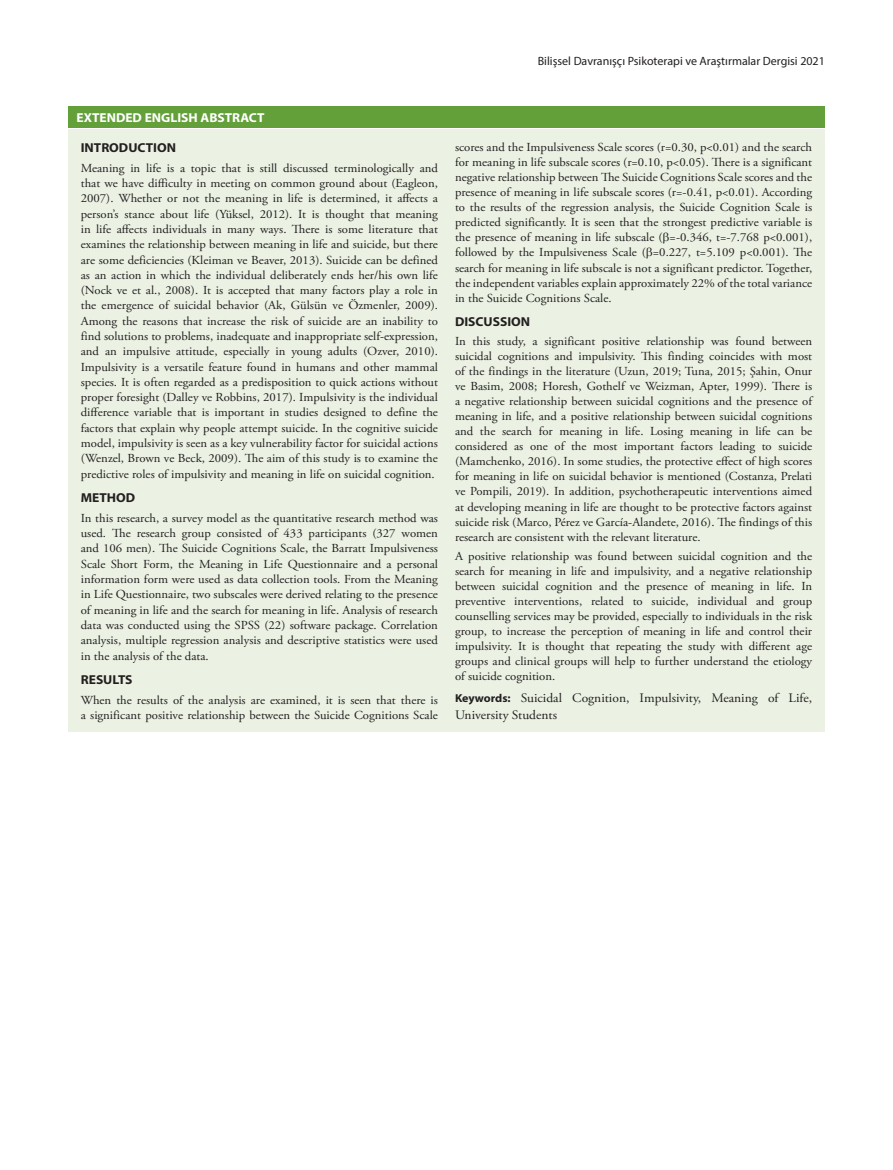
<style>
.page{position:relative;width:893px;height:1170px;background:#fff}
.page>*{position:absolute;margin:0;border:0;box-sizing:border-box;transform-origin:0 0}
.t1{font:12.9px/17.2px "Adobe Garamond Pro";color:#231f20;scale:1.04 1}
.t2{font:700 12.9px "Myriad Pro";color:#231f20;scale:1.04 1}
.t3{font:700 12.9px "Myriad Pro";color:#fff;scale:1.04 1}
.t4{font:12.3px/15px "Adobe Garamond Pro";color:#231f20;text-align:justify;scale:1.04 1}
.t5{font:12px "Myriad Pro";color:#231f20}
.s1{font-family:"Myriad Pro";font-weight:700;font-size:11.55px}
</style>
<div class="page">
<div style="left:68px;top:106px;width:757px;height:22px;background:#63a039"></div>
<div style="left:68px;top:129px;width:757px;height:602px;background:#ebf2e4"></div>
<p class="t5" style="left:538px;top:53px;width:289px">Bilişsel Davranışçı Psikoterapi ve Araştırmalar Dergisi 2021</p>
<p class="t3" style="left:77px;top:109px;width:182px">EXTENDED ENGLISH ABSTRACT</p>
<p class="t2" style="left:81px;top:139px;width:93px">INTRODUCTION</p>
<p class="t4" style="left:81px;top:161px;width:345px">Meaning in life is a topic that is still discussed terminologically and that we have difficulty in meeting on common ground about (Eagleon, 2007). Whether or not the meaning in life is determined, it affects a person’s stance about life (Yüksel, 2012). It is thought that meaning in life affects individuals in many ways. There is some literature that examines the relationship between meaning in life and suicide, but there are some deficiencies (Kleiman ve Beaver, 2013). Suicide can be defined as an action in which the individual deliberately ends her/his own life (Nock ve et al., 2008). It is accepted that many factors play a role in the emergence of suicidal behavior (Ak, Gülsün ve Özmenler, 2009).<br>Among the reasons that increase the risk of suicide are an inability to find solutions to problems, inadequate and inappropriate self-expression, and an impulsive attitude, especially in young adults (Ozver, 2010).<br>Impulsivity is a versatile feature found in humans and other mammal species. It is often regarded as a predisposition to quick actions without proper foresight (Dalley ve Robbins, 2017). Impulsivity is the individual difference variable that is important in studies designed to define the factors that explain why people attempt suicide. In the cognitive suicide model, impulsivity is seen as a key vulnerability factor for suicidal actions (Wenzel, Brown ve Beck, 2009). The aim of this study is to examine the predictive roles of impulsivity and meaning in life on suicidal cognition.</p>
<p class="t2" style="left:81px;top:489px;width:54px">METHOD</p>
<p class="t4" style="left:81px;top:510px;width:345px">In this research, a survey model as the quantitative research method was used. The research group consisted of 433 participants (327 women and 106 men). The Suicide Cognitions Scale, the Barratt Impulsiveness Scale Short Form, the Meaning in Life Questionnaire and a personal information form were used as data collection tools. From the Meaning in Life Questionnaire, two subscales were derived relating to the presence of meaning in life and the search for meaning in life. Analysis of research data was conducted using the SPSS (22) software package. Correlation analysis, multiple regression analysis and descriptive statistics were used in the analysis of the data.</p>
<p class="t2" style="left:81px;top:671px;width:51px">RESULTS</p>
<p class="t4" style="left:81px;top:692px;width:345px">When the results of the analysis are examined, it is seen that there is a significant positive relationship between the Suicide Cognitions Scale</p>
<p class="t4" style="left:455px;top:140px;width:345px">scores and the Impulsiveness Scale scores (r=0.30, p&lt;0.01) and the search for meaning in life subscale scores (r=0.10, p&lt;0.05). There is a significant negative relationship between The Suicide Cognitions Scale scores and the presence of meaning in life subscale scores (r=-0.41, p&lt;0.01). According to the results of the regression analysis, the Suicide Cognition Scale is predicted significantly. It is seen that the strongest predictive variable is the presence of meaning in life subscale ( =-0.346, t=-7.768 p&lt;0.001), followed by the Impulsiveness Scale ( =0.227, t=5.109 p&lt;0.001). The search for meaning in life subscale is not a significant predictor. Together, the independent variables explain approximately 22% of the total variance in the Suicide Cognitions Scale.</p>
<p class="t2" style="left:455px;top:313px;width:74px">DISCUSSION</p>
<p class="t4" style="left:455px;top:334px;width:345px">In this study, a significant positive relationship was found between suicidal cognitions and impulsivity. This finding coincides with most of the findings in the literature (Uzun, 2019; Tuna, 2015; Şahin, Onur ve Basim, 2008; Horesh, Gothelf ve Weizman, Apter, 1999). There is a negative relationship between suicidal cognitions and the presence of meaning in life, and a positive relationship between suicidal cognitions and the search for meaning in life. Losing meaning in life can be considered as one of the most important factors leading to suicide (Mamchenko, 2016). In some studies, the protective effect of high scores for meaning in life on suicidal behavior is mentioned (Costanza, Prelati ve Pompili, 2019). In addition, psychotherapeutic interventions aimed at developing meaning in life are thought to be protective factors against suicide risk (Marco, Pérez ve García‐Alandete, 2016). The findings of this research are consistent with the relevant literature.</p>
<p class="t4" style="left:455px;top:549px;width:345px">A positive relationship was found between suicidal cognition and the search for meaning in life and impulsivity, and a negative relationship between suicidal cognition and the presence of meaning in life. In preventive interventions, related to suicide, individual and group counselling services may be provided, especially to individuals in the risk group, to increase the perception of meaning in life and control their impulsivity. It is thought that repeating the study with different age groups and clinical groups will help to further understand the etiology of suicide cognition.</p>
<p class="t1" style="left:455px;top:689px;width:345px"><span class="s1">Keywords:</span> Suicidal Cognition, Impulsivity, Meaning of Life,<br>University Students</p>
</div>
